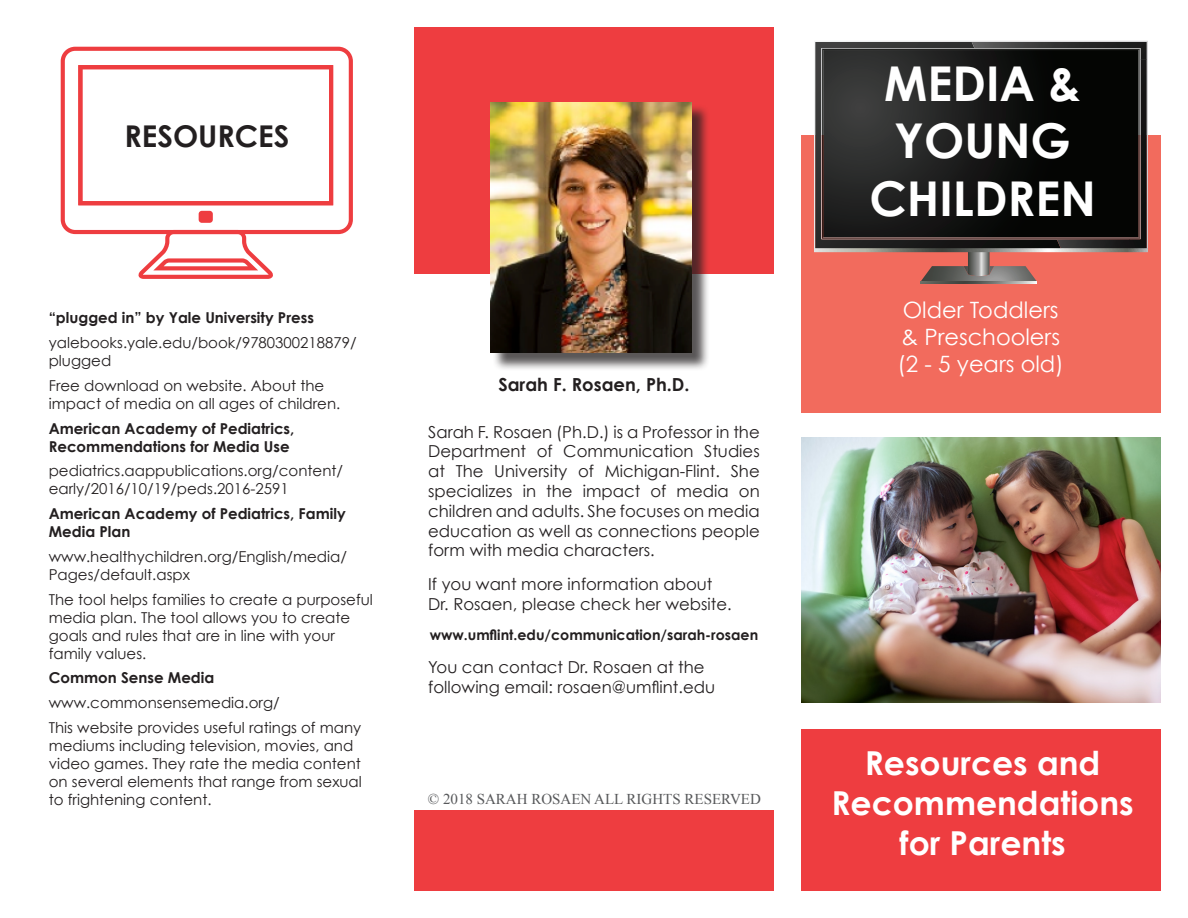
<style>
.page{position:relative;width:1188px;height:918px;background:#fff}
.page>*{position:absolute;margin:0;border:0;box-sizing:border-box;transform-origin:0 0}
.t1{font:700 48px/57.6px "Century Gothic";color:#fff;text-align:center}
.t2{font:700 33px/39.6px "Century Gothic";color:#fff;text-align:center}
.t3{font:700 30px "Century Gothic";color:#231f20}
.t4{font:22.5px/27px "Century Gothic";color:#fff}
.t5{font:700 18px "Century Gothic";color:#231f20}
.t6{font:16.5px/19.8px "Century Gothic";color:#231f20}
.t7{font:15px/18px "Century Gothic";color:#231f20}
.t8{font:700 15px/18px "Century Gothic";color:#231f20}
.t9{font:15px "Times New Roman";color:#57585a}
.t10{font:700 14.25px "Century Gothic";color:#231f20}
</style>
<div class="page">
<div style="left:801px;top:135px;width:360px;height:277px;background:#f26b5d"></div>
<svg style="left:921px;top:281px;width:116px;height:3px"></svg>
<svg style="left:815px;top:42px;width:242px;height:206px;background:#3b3736"></svg>
<svg style="left:822px;top:49px;width:307px;height:189px;background:#181817"></svg>
<img style="left:972px;top:42px;width:175px;height:17px">
<img style="left:1129px;top:59px;width:18px;height:189px">
<img style="left:974px;top:48px;width:167px;height:1px">
<img style="left:1057px;top:239px;width:72px;height:9px">
<svg style="left:814px;top:248px;width:334px;height:33px"></svg>
<div style="left:801px;top:729px;width:360px;height:162px;background:#ee3d40"></div>
<div style="left:414px;top:27px;width:360px;height:247px;background:#ee3d40"></div>
<div style="left:493px;top:104px;width:217px;height:267px;background:#231f20;opacity:.75"></div>
<div style="left:414px;top:810px;width:360px;height:81px;background:#ee3d40"></div>
<img style="left:490px;top:103px;width:201px;height:250px">
<svg style="left:61px;top:47px;width:292px;height:187px"></svg>
<svg style="left:78px;top:65px;width:255px;height:140px"></svg>
<div style="left:199px;top:211px;width:14px;height:12px;background:#ee3d40;border-radius:3px"></div>
<svg style="left:138px;top:230px;width:135px;height:49px"></svg>
<img style="left:801px;top:437px;width:360px;height:265px">
<p class="t3" style="left:124px;top:117px;width:166px">RESOURCES</p>
<p class="t8" style="left:49px;top:309px;width:267px">“plugged in” by Yale University Press</p>
<p class="t7" style="left:49px;top:333px;width:309px">yalebooks.yale.edu/book/9780300218879/ plugged</p>
<p class="t7" style="left:49px;top:376px;width:293px">Free download on website. About the impact of media on all ages of children.</p>
<p class="t8" style="left:49px;top:419px;width:247px">American Academy of Pediatrics,<br>Recommendations for Media Use</p>
<p class="t7" style="left:49px;top:462px;width:296px">pediatrics.aappublications.org/content/ early/2016/10/19/peds.2016-2591</p>
<p class="t8" style="left:49px;top:504px;width:298px">American Academy of Pediatrics, Family<br>Media Plan</p>
<p class="t7" style="left:49px;top:547px;width:300px">www.healthychildren.org/English/media/<br>Pages/default.aspx</p>
<p class="t7" style="left:49px;top:590px;width:326px">The tool helps families to create a purposeful media plan. The tool allows you to create goals and rules that are in line with your family values.</p>
<p class="t8" style="left:49px;top:669px;width:167px">Common Sense Media</p>
<p class="t7" style="left:49px;top:693px;width:232px">www.commonsensemedia.org/</p>
<p class="t7" style="left:49px;top:718px;width:315px">This website provides useful ratings of many mediums including television, movies, and video games. They rate the media content on several elements that range from sexual to frightening content.</p>
<p class="t5" style="left:498px;top:373px;width:193px">Sarah F. Rosaen, Ph.D.</p>
<p class="t6" style="left:428px;top:422px;width:333px;text-align:justify">Sarah F. Rosaen (Ph.D.) is a Professor in the Department of Communication Studies at The University of Michigan-Flint. She specializes in the impact of media on children and adults. She focuses on media education as well as connections people form with media characters.</p>
<p class="t6" style="left:428px;top:574px;width:305px">If you want more information about<br>Dr. Rosaen, please check her website.</p>
<p class="t10" style="left:430px;top:626px;width:330px">www.umflint.edu/communication/sarah-rosaen</p>
<p class="t6" style="left:428px;top:657px;width:288px">You can contact Dr. Rosaen at the following email: rosaen@umflint.edu</p>
<p class="t9" style="left:428px;top:789px;width:334px">© 2018 SARAH ROSAEN ALL RIGHTS RESERVED</p>
<p class="t1" style="left:869px;top:54px;width:228px">MEDIA &amp;<br>YOUNG<br>CHILDREN</p>
<p class="t4" style="left:898px;top:296px;width:168px">Older Toddlers &amp; Preschoolers (2 - 5 years old)</p>
<p class="t2" style="left:831px;top:743px;width:304px">Resources and<br>Recommendations</p>
<p class="t2" style="left:899px;top:822px;width:168px">for Parents</p>
</div>
